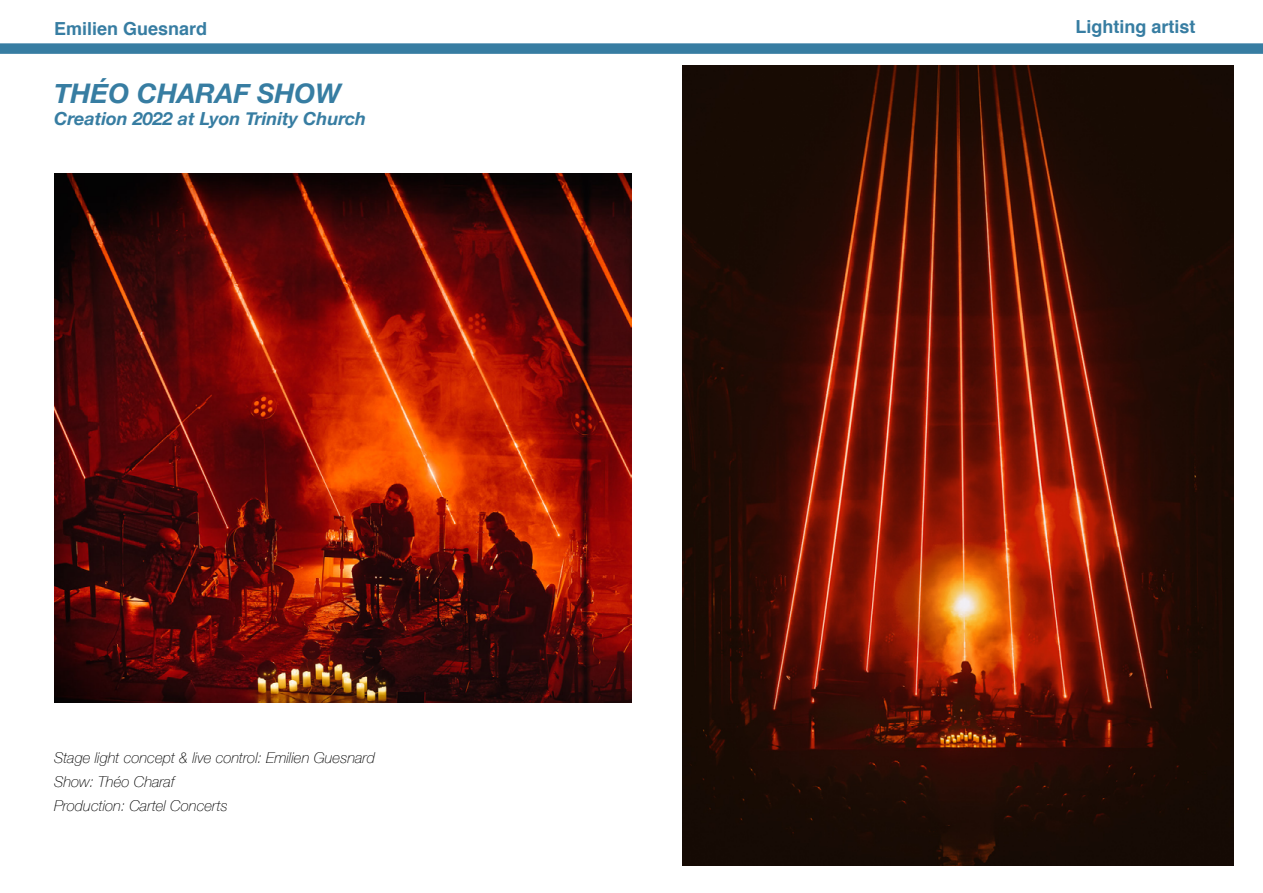
<style>
.page{position:relative;width:1263px;height:893px;background:#fff}
.page>*{position:absolute;margin:0;border:0;box-sizing:border-box;transform-origin:0 0}
.t1{font:italic 700 27px "Helvetica Neue";color:#377da2}
.t2{font:italic 700 18px "Helvetica Neue";color:#377da2}
.t3{font:700 18px "Helvetica";color:#377da2}
.t4{font:italic 100 15px/24px "Helvetica Neue";color:#000}
</style>
<div class="page">
<div style="left:0;top:43px;width:1263px;height:11px;background:#377da2"></div>
<img style="left:54px;top:174px;width:577px;height:528px">
<img style="left:682px;top:66px;width:552px;height:800px">
<p class="t3" style="left:54px;top:14px;width:155px">Emilien Guesnard</p>
<p class="t3" style="left:1075px;top:12px;width:122px">Lighting artist</p>
<h1 class="t1" style="left:54px;top:72px;width:289px">THÉO CHARAF SHOW</h1>
<p class="t2" style="left:54px;top:104px;width:314px">Creation 2022 at Lyon Trinity Church</p>
<p class="t4" style="left:54px;top:745px;width:323px">Stage light concept &amp; live control: Emilien Guesnard<br>Show: Théo Charaf<br>Production: Cartel Concerts</p>
</div>
